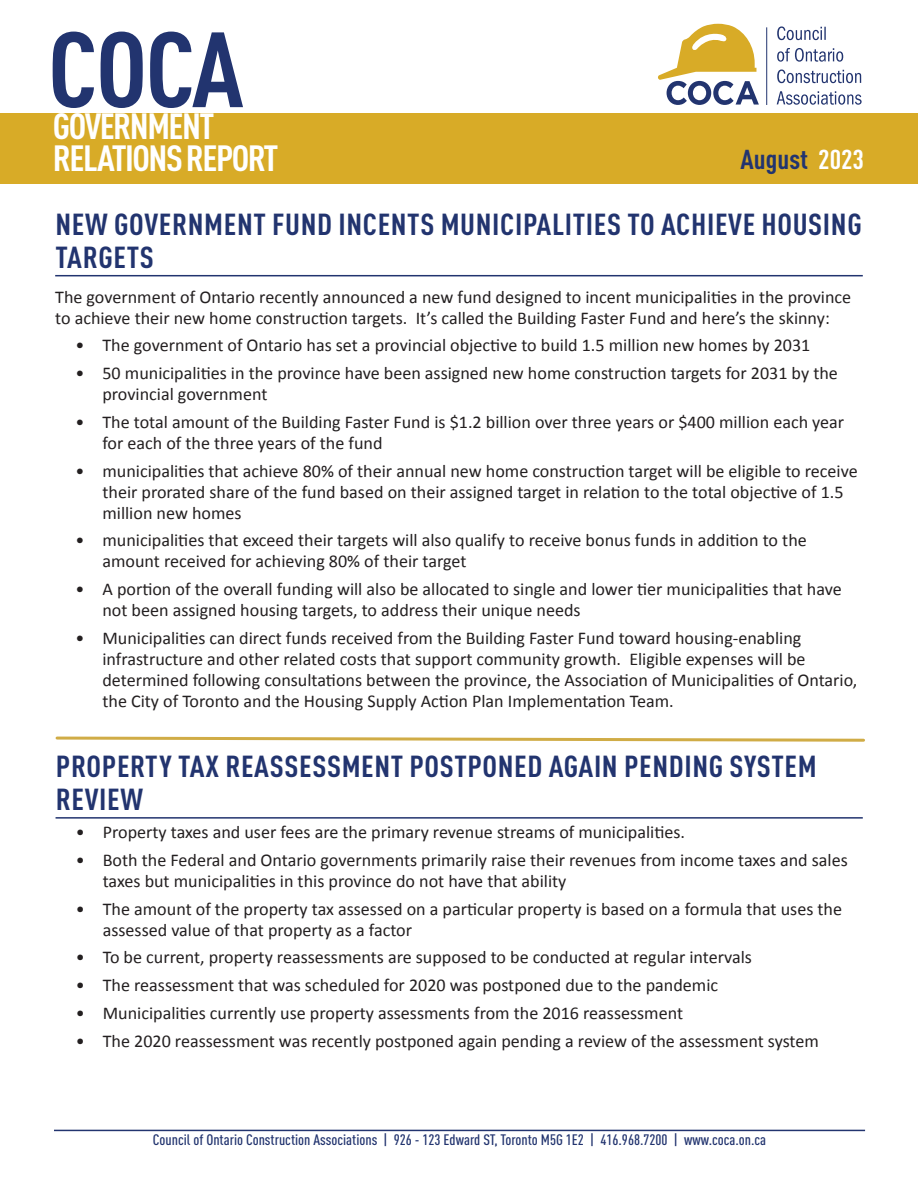
<style>
.page{position:relative;width:918px;height:1188px;background:#fff}
.page>*{position:absolute;margin:0;border:0;box-sizing:border-box;transform-origin:0 0}
.t1{font:700 condensed 105px "DIN Pro";color:#22346f;scale:1.06 1}
.t2{font:700 condensed 36px/31.5px "DIN Pro";letter-spacing:-.04em;color:#fff;scale:1.06 1}
.Article_Title{font:700 condensed 30px/33px "DIN Pro";letter-spacing:.02em;color:#22346f;scale:1.06 1}
.t3{font:700 condensed 27px "DIN Pro";color:#22346f;scale:1.06 1}
.Body{font:18px/21px "Calibri";color:#231f20}
.t4{font:500 condensed 15px "DIN Pro";color:#22346f;scale:1.06 1}
.s1{color:#fff}
</style>
<div class="page">
<hr style="left:54px;top:1130px;width:811px;height:1px;background:#22346f">
<div style="left:0;top:113px;width:918px;height:71px;background:#d8ab27"></div>
<hr style="left:766px;top:27px;width:1px;height:78px;background:#22346f">
<svg style="left:658px;top:24px;width:101px;height:81px"></svg>
<svg style="left:777px;top:91px;width:85px;height:14px"></svg>
<svg style="left:777px;top:69px;width:84px;height:14px"></svg>
<svg style="left:777px;top:48px;width:66px;height:14px"></svg>
<svg style="left:777px;top:26px;width:49px;height:14px"></svg>
<hr style="left:55px;top:275px;width:808px;height:1px;background:#22346f">
<svg style="left:55px;top:736px;width:810px;height:6px"></svg>
<hr style="left:56px;top:817px;width:807px;height:2px;background:#22346f">
<h1 class="t1" style="left:48px;top:-9px;width:186px">COCA</h1>
<h2 class="t2" style="left:53px;top:107px;width:214px">GOVERNMENT<br>RELATIONS REPORT</h2>
<h3 class="t3" style="left:741px;top:139px;width:118px">August <span class="s1">2023</span></h3>
<p class="Article_Title" style="left:56px;top:205px;width:762px">NEW GOVERNMENT FUND INCENTS MUNICIPALITIES TO ACHIEVE HOUSING<br>TARGETS</p>
<p class="Body" style="left:55px;top:286px;width:798px">The government of Ontario recently announced a new fund designed to incent municipalities in the province to achieve their new home construction targets. It’s called the Building Faster Fund and here’s the skinny:</p>
<p class="Body" style="left:75px;top:334px;width:737px">• The government of Ontario has set a provincial objective to build 1.5 million new homes by 2031</p>
<p class="Body" style="left:102px;top:362px;width:737px;text-indent:-27px">• 50 municipalities in the province have been assigned new home construction targets for 2031 by the provincial government</p>
<p class="Body" style="left:102px;top:411px;width:743px;text-indent:-27px">• The total amount of the Building Faster Fund is $1.2 billion over three years or $400 million each year for each of the three years of the fund</p>
<p class="Body" style="left:102px;top:460px;width:757px;text-indent:-27px">• municipalities that achieve 80% of their annual new home construction target will be eligible to receive their prorated share of the fund based on their assigned target in relation to the total objective of 1.5 million new homes</p>
<p class="Body" style="left:102px;top:529px;width:706px;text-indent:-27px">• municipalities that exceed their targets will also qualify to receive bonus funds in addition to the amount received for achieving 80% of their target</p>
<p class="Body" style="left:102px;top:578px;width:741px;text-indent:-27px">• A portion of the overall funding will also be allocated to single and lower tier municipalities that have not been assigned housing targets, to address their unique needs</p>
<p class="Body" style="left:102px;top:627px;width:757px;text-indent:-27px">• Municipalities can direct funds received from the Building Faster Fund toward housing-enabling infrastructure and other related costs that support community growth. Eligible expenses will be determined following consultations between the province, the Association of Municipalities of Ontario, the City of Toronto and the Housing Supply Action Plan Implementation Team.</p>
<p class="Article_Title" style="left:56px;top:748px;width:719px">PROPERTY TAX REASSESSMENT POSTPONED AGAIN PENDING SYSTEM<br>REVIEW</p>
<p class="Body" style="left:76px;top:821px;width:611px">• Property taxes and user fees are the primary revenue streams of municipalities.</p>
<p class="Body" style="left:103px;top:849px;width:747px;text-indent:-27px">• Both the Federal and Ontario governments primarily raise their revenues from income taxes and sales taxes but municipalities in this province do not have that ability</p>
<p class="Body" style="left:103px;top:898px;width:741px;text-indent:-27px">• The amount of the property tax assessed on a particular property is based on a formula that uses the assessed value of that property as a factor</p>
<p class="Body" style="left:76px;top:946px;width:678px">• To be current, property reassessments are supposed to be conducted at regular intervals</p>
<p class="Body" style="left:76px;top:974px;width:644px">• The reassessment that was scheduled for 2020 was postponed due to the pandemic</p>
<p class="Body" style="left:76px;top:1002px;width:609px">• Municipalities currently use property assessments from the 2016 reassessment</p>
<p class="Body" style="left:76px;top:1030px;width:745px">• The 2020 reassessment was recently postponed again pending a review of the assessment system</p>
<p class="t4" style="left:153px;top:1128px;width:580px">Council of Ontario Construction Associations | 926 - 123 Edward ST, Toronto M5G 1E2 | 416.968.7200 | www.coca.on.ca</p>
</div>
